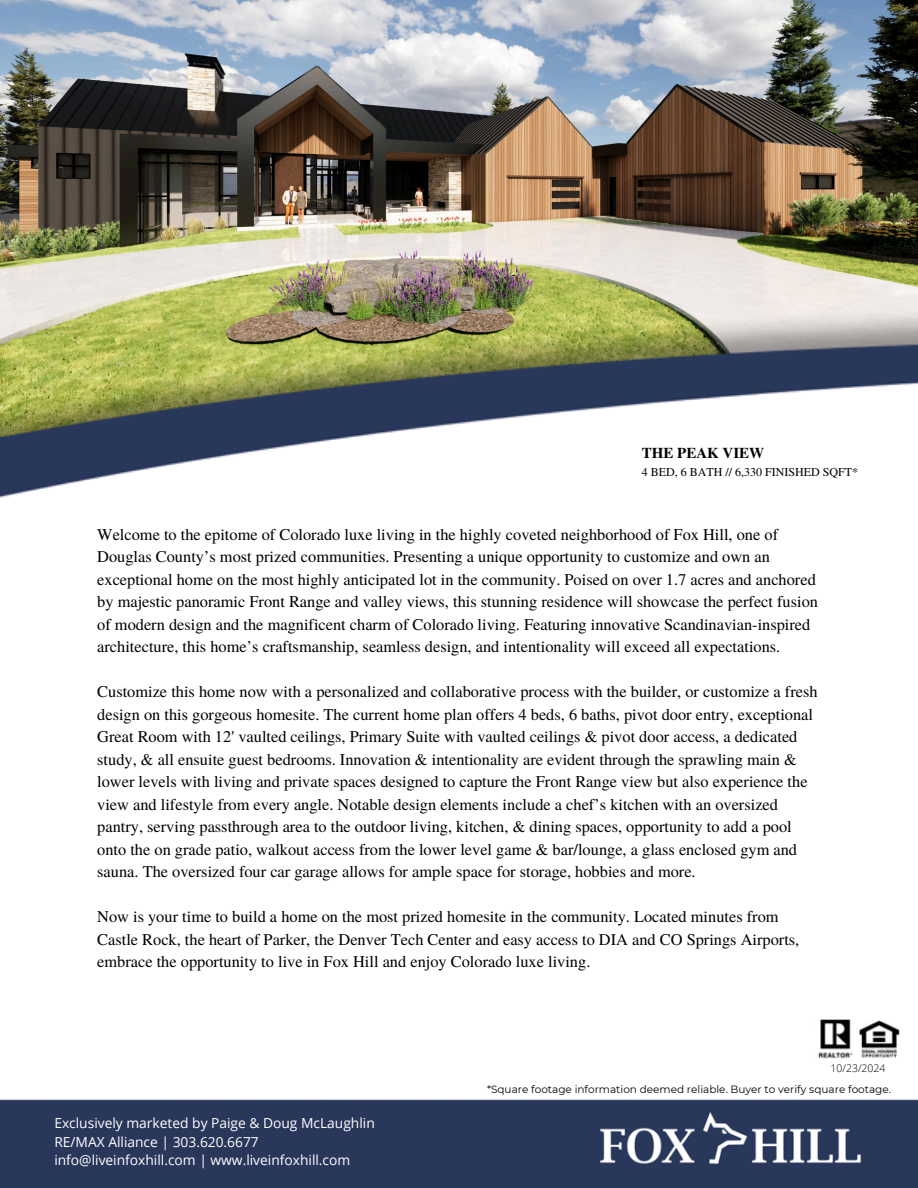
<style>
.page{position:relative;width:918px;height:1188px;background:#fff}
.page>*{position:absolute;margin:0;border:0;box-sizing:border-box;transform-origin:0 0}
.t1{font:16.35px/22.5px "Te X Gyre Termes";color:#000}
.t2{font:700 15px "Te X Gyre Termes";color:#000}
.t3{font:13.8px/18.5px "Open Sans";color:#fff}
.t4{font:12px "Te X Gyre Termes";color:#000}
.t5{font:10.5px "Montserrat";color:#000}
.t6{font:300 10.5px "Open Sans";color:#000}
</style>
<div class="page">
<img style="left:0;top:1099px;width:918px;height:89px">
<img style="left:818px;top:1019px;width:82px;height:40px">
<img style="left:0;top:0;width:918px;height:236px">
<img style="left:0;top:236px;width:918px;height:262px">
<p class="t2" style="left:642px;top:442px;width:124px">THE PEAK VIEW</p>
<p class="t4" style="left:642px;top:464px;width:218px">4 BED, 6 BATH // 6,330 FINISHED SQFT*</p>
<p class="t1" style="left:97px;top:522px;width:722px">Welcome to the epitome of Colorado luxe living in the highly coveted neighborhood of Fox Hill, one of Douglas County’s most prized communities. Presenting a unique opportunity to customize and own an exceptional home on the most highly anticipated lot in the community. Poised on over 1.7 acres and anchored by majestic panoramic Front Range and valley views, this stunning residence will showcase the perfect fusion of modern design and the magnificent charm of Colorado living. Featuring innovative Scandinavian-inspired architecture, this home’s craftsmanship, seamless design, and intentionality will exceed all expectations.</p>
<p class="t1" style="left:97px;top:680px;width:722px">Customize this home now with a personalized and collaborative process with the builder, or customize a fresh design on this gorgeous homesite. The current home plan offers 4 beds, 6 baths, pivot door entry, exceptional Great Room with 12' vaulted ceilings, Primary Suite with vaulted ceilings &amp; pivot door access, a dedicated study, &amp; all ensuite guest bedrooms. Innovation &amp; intentionality are evident through the sprawling main &amp; lower levels with living and private spaces designed to capture the Front Range view but also experience the view and lifestyle from every angle. Notable design elements include a chef’s kitchen with an oversized pantry, serving passthrough area to the outdoor living, kitchen, &amp; dining spaces, opportunity to add a pool onto the on grade patio, walkout access from the lower level game &amp; bar/lounge, a glass enclosed gym and sauna. The oversized four car garage allows for ample space for storage, hobbies and more.</p>
<h2 class="t1" style="left:97px;top:905px;width:704px">Now is your time to build a home on the most prized homesite in the community. Located minutes from<br>Castle Rock, the heart of Parker, the Denver Tech Center and easy access to DIA and CO Springs Airports, embrace the opportunity to live in Fox Hill and enjoy Colorado luxe living.</h2>
<p class="t6" style="left:831px;top:1061px;width:57px">10/23/2024</p>
<p class="t3" style="left:54px;top:1114px;width:322px">Exclusively marketed by Paige &amp; Doug McLaughlin<br>RE/MAX Alliance | 303.620.6677 info@liveinfoxhill.com | www.liveinfoxhill.com</p>
<h1 class="t5" style="left:487px;top:1083px;width:406px">*Square footage information deemed reliable. Buyer to verify square footage.</h1>
</div>
